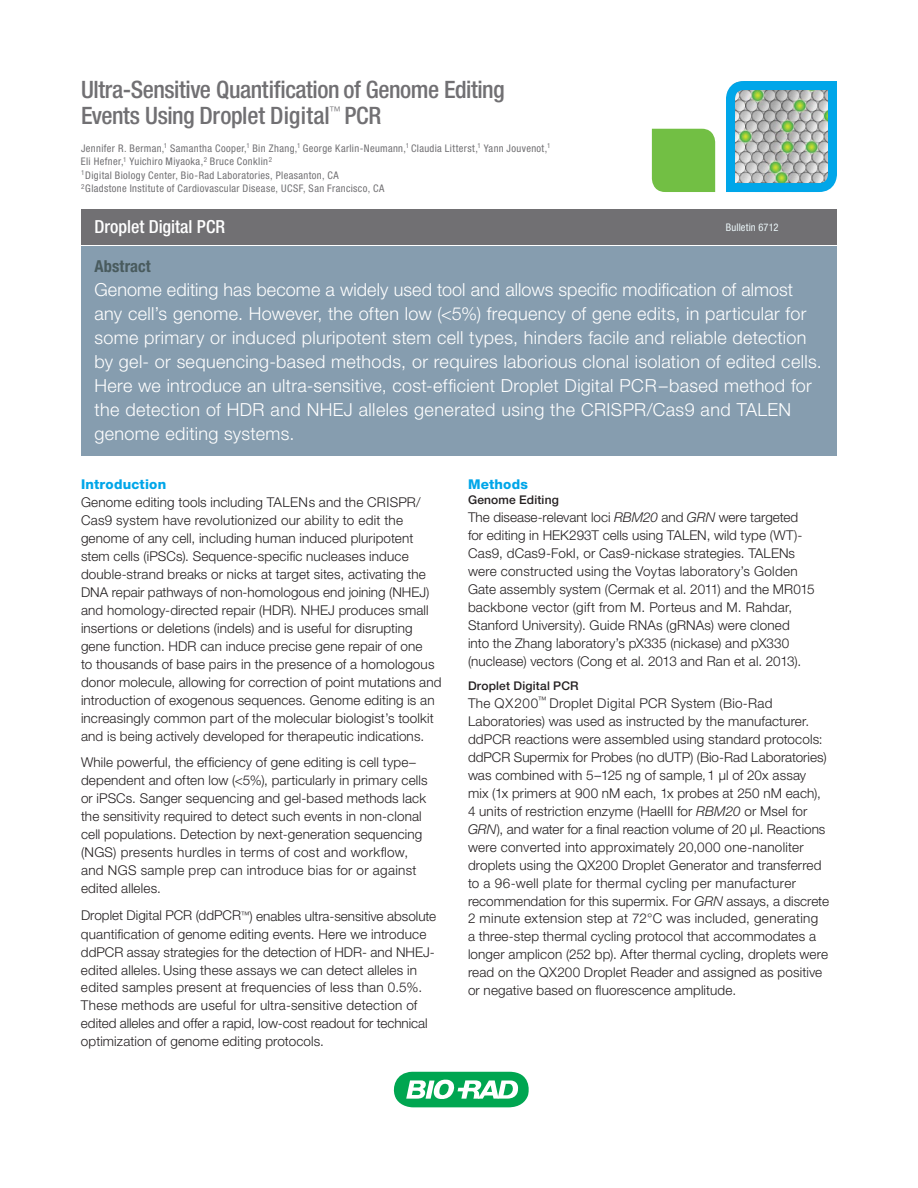
<style>
.page{position:relative;width:918px;height:1188px;background:#fff}
.page>*{position:absolute;margin:0;border:0;box-sizing:border-box;transform-origin:0 0}
.t1{font:500 condensed 24px/25.5px "Helvetica Neue LT Std";letter-spacing:-.015em;color:#717073}
.t2{font:300 18px/24px "Helvetica Neue LT Std";letter-spacing:.02em;color:#fff}
.t3{font:500 condensed 18px "Helvetica Neue LT Std";color:#fff}
.t4{font:700 condensed 16.5px "Helvetica Neue LT Std";letter-spacing:.01em;color:#495b5e}
.t5{font:300 13.5px/18px "Helvetica Neue LT Std";letter-spacing:.01em;color:#231f20}
.t6{font:800 13.5px "Helvetica Neue LT Std";letter-spacing:.015em;color:#00a6e9}
.t7{font:500 12px "Helvetica Neue LT Std";letter-spacing:.015em;color:#231f20}
.t8{font:condensed 10.5px/13.5px "Helvetica Neue LT Std";letter-spacing:.035em;color:#717073}
.t9{font:condensed 10.5px "Helvetica Neue LT Std";letter-spacing:.01em;color:#ecf7fa}
.s1{font-style:italic}
</style>
<div class="page">
<svg style="left:394px;top:1072px;width:135px;height:35px"></svg>
<div style="left:81px;top:209px;width:756px;height:36px;background:#717073"></div>
<div style="left:81px;top:246px;width:756px;height:210px;background:#869daf"></div>
<div style="left:652px;top:129px;width:63px;height:63px;background:#72bf44"></div>
<svg style="left:726px;top:81px;width:111px;height:111px;background:#7fb4be"></svg>
<h1 class="t1" style="left:81px;top:77px;width:425px">Ultra-Sensitive Quantification of Genome Editing<br>Events Using Droplet Digital<sup>™</sup> PCR</h1>
<p class="t8" style="left:81px;top:141px;width:471px">Jennifer R. Berman,<sup>1</sup> Samantha Cooper,<sup>1</sup> Bin Zhang,<sup>1</sup> George Karlin-Neumann,<sup>1</sup> Claudia Litterst,<sup>1</sup> Yann Jouvenot,<sup>1<br></sup>Eli Hefner,<sup>1</sup> Yuichiro Miyaoka,<sup>2</sup> Bruce Conklin<sup>2<br>1</sup>Digital Biology Center, Bio-Rad Laboratories, Pleasanton, CA<br><sup>2</sup>Gladstone Institute of Cardiovascular Disease, UCSF, San Francisco, CA</p>
<h2 class="t3" style="left:94px;top:216px;width:132px">Droplet Digital PCR</h2>
<p class="t9" style="left:726px;top:221px;width:54px">Bulletin 6712</p>
<p class="t4" style="left:94px;top:256px;width:58px">Abstract</p>
<p class="t2" style="left:94px;top:277px;width:729px">Genome editing has become a widely used tool and allows specific modification of almost any cell’s genome. However, the often low (&lt;5%) frequency of gene edits, in particular for some primary or induced pluripotent stem cell types, hinders facile and reliable detection by gel- or sequencing-based methods, or requires laborious clonal isolation of edited cells.<br>Here we introduce an ultra-sensitive, cost-efficient Droplet Digital PCR–based method for the detection of HDR and NHEJ alleles generated using the CRISPR/Cas9 and TALEN genome editing systems.</p>
<p class="t6" style="left:468px;top:476px;width:61px">Methods</p>
<p class="t7" style="left:468px;top:492px;width:92px">Genome Editing</p>
<p class="t5" style="left:468px;top:508px;width:348px">The disease-relevant loci <span class="s1">RBM20</span> and <span class="s1">GRN</span> were targeted for editing in HEK293T cells using TALEN, wild type (WT)- Cas9, dCas9-FokI, or Cas9-nickase strategies. TALENs were constructed using the Voytas laboratory’s Golden Gate assembly system (Cermak et al. 2011) and the MR015 backbone vector (gift from M. Porteus and M. Rahdar, Stanford University). Guide RNAs (gRNAs) were cloned<br>into the Zhang laboratory’s pX335 (nickase) and pX330 (nuclease) vectors (Cong et al. 2013 and Ran et al. 2013).</p>
<p class="t7" style="left:468px;top:678px;width:112px">Droplet Digital PCR</p>
<p class="t5" style="left:468px;top:693px;width:363px">The QX200<sup>™</sup> Droplet Digital PCR System (Bio-Rad Laboratories) was used as instructed by the manufacturer. ddPCR reactions were assembled using standard protocols: ddPCR Supermix for Probes (no dUTP) (Bio-Rad Laboratories) was combined with 5–125 ng of sample, 1 µl of 20x assay mix (1x primers at 900 nM each, 1x probes at 250 nM each), 4 units of restriction enzyme (HaeIII for <span class="s1">RBM20</span> or MseI for <span class="s1">GRN</span>), and water for a final reaction volume of 20 µl. Reactions were converted into approximately 20,000 one-nanoliter droplets using the QX200 Droplet Generator and transferred to a 96-well plate for thermal cycling per manufacturer recommendation for this supermix. For <span class="s1">GRN</span> assays, a discrete 2 minute extension step at 72°C was included, generating<br>a three-step thermal cycling protocol that accommodates a longer amplicon (252 bp). After thermal cycling, droplets were read on the QX200 Droplet Reader and assigned as positive or negative based on fluorescence amplitude.</p>
<p class="t6" style="left:81px;top:476px;width:87px">Introduction</p>
<p class="t5" style="left:81px;top:493px;width:362px">Genome editing tools including TALENs and the CRISPR/ Cas9 system have revolutionized our ability to edit the genome of any cell, including human induced pluripotent stem cells (iPSCs). Sequence-specific nucleases induce double-strand breaks or nicks at target sites, activating the DNA repair pathways of non-homologous end joining (NHEJ) and homology-directed repair (HDR). NHEJ produces small insertions or deletions (indels) and is useful for disrupting gene function. HDR can induce precise gene repair of one<br>to thousands of base pairs in the presence of a homologous donor molecule, allowing for correction of point mutations and introduction of exogenous sequences. Genome editing is an increasingly common part of the molecular biologist’s toolkit and is being actively developed for therapeutic indications.</p>
<p class="t5" style="left:81px;top:753px;width:348px">While powerful, the efficiency of gene editing is cell type– dependent and often low (&lt;5%), particularly in primary cells or iPSCs. Sanger sequencing and gel-based methods lack the sensitivity required to detect such events in non-clonal cell populations. Detection by next-generation sequencing (NGS) presents hurdles in terms of cost and workflow, and NGS sample prep can introduce bias for or against edited alleles.</p>
<p class="t5" style="left:81px;top:906px;width:357px">Droplet Digital PCR (ddPCR<sup>™</sup>) enables ultra-sensitive absolute quantification of genome editing events. Here we introduce ddPCR assay strategies for the detection of HDR- and NHEJ&shy;edited alleles. Using these assays we can detect alleles in edited samples present at frequencies of less than 0.5%.<br>These methods are useful for ultra-sensitive detection of edited alleles and offer a rapid, low-cost readout for technical optimization of genome editing protocols.</p>
</div>
